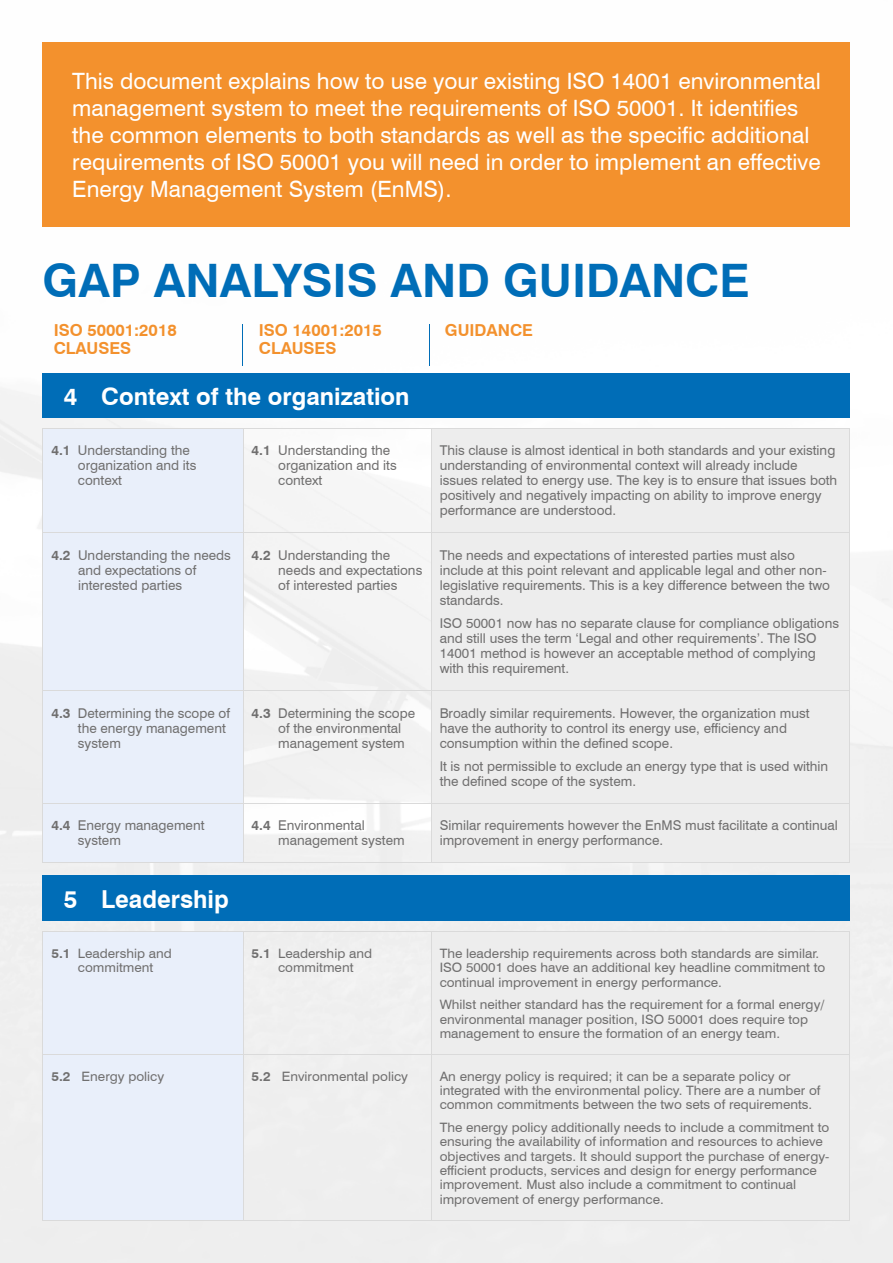
<style>
.page{position:relative;width:893px;height:1263px;background:#fff}
.page>*{position:absolute;margin:0;border:0;box-sizing:border-box;transform-origin:0 0}
.t1{font:700 46.2px "Swiss 721 BT";color:#006db7}
.t2{font:700 24.75px "Swiss 721 BT";color:#fff}
.t3{font:700 24px "Swiss 721 BT";color:#fff}
.t4{font:22.5px/27px "Swiss 721 BT";color:#fff}
.t5{font:700 16.5px/18px "Swiss 721 BT";color:#f3912d}
.t6{font:13.5px/15px "Swiss 721 BT";color:#706f6f}
.t7{font:12.9px/14.4px "Swiss 721 BT";color:#706f6f;scale:1.04 1}
.s1{font-weight:700}
</style>
<div class="page">
<img style="left:0;top:42px;width:893px;height:1221px">
<div style="left:43px;top:373px;width:807px;height:45px;background:#006db7"></div>
<div style="left:44px;top:429px;width:199px;height:433px;background:#e9effa"></div>
<div style="left:432px;top:429px;width:417px;height:433px;background:#ededed"></div>
<hr style="left:43px;top:428px;width:200px;height:1px;background:#dadada">
<hr style="left:243px;top:428px;width:188px;height:1px;background:#dadada">
<hr style="left:431px;top:428px;width:419px;height:1px;background:#dadada">
<hr style="left:43px;top:532px;width:200px;height:1px;background:#dadada">
<hr style="left:243px;top:532px;width:188px;height:1px;background:#dadada">
<hr style="left:43px;top:690px;width:200px;height:1px;background:#dadada">
<hr style="left:243px;top:690px;width:188px;height:1px;background:#dadada">
<hr style="left:43px;top:803px;width:200px;height:1px;background:#dadada">
<hr style="left:243px;top:803px;width:188px;height:1px;background:#dadada">
<hr style="left:43px;top:862px;width:200px;height:1px;background:#dadada">
<hr style="left:243px;top:862px;width:188px;height:1px;background:#dadada">
<hr style="left:43px;top:428px;width:1px;height:104px;background:#dadada">
<hr style="left:243px;top:428px;width:1px;height:104px;background:#dadada">
<hr style="left:431px;top:428px;width:1px;height:104px;background:#dadada">
<hr style="left:849px;top:428px;width:1px;height:104px;background:#dadada">
<hr style="left:43px;top:532px;width:1px;height:158px;background:#dadada">
<hr style="left:243px;top:533px;width:1px;height:157px;background:#dadada">
<hr style="left:43px;top:690px;width:1px;height:113px;background:#dadada">
<hr style="left:243px;top:691px;width:1px;height:112px;background:#dadada">
<hr style="left:43px;top:803px;width:1px;height:59px;background:#dadada">
<hr style="left:243px;top:803px;width:1px;height:59px;background:#dadada">
<hr style="left:431px;top:533px;width:1px;height:157px;background:#dadada">
<hr style="left:431px;top:690px;width:1px;height:113px;background:#dadada">
<hr style="left:431px;top:803px;width:1px;height:59px;background:#dadada">
<hr style="left:431px;top:532px;width:418px;height:1px;background:#dadada">
<hr style="left:849px;top:532px;width:1px;height:158px;background:#dadada">
<hr style="left:849px;top:690px;width:1px;height:113px;background:#dadada">
<hr style="left:849px;top:803px;width:1px;height:59px;background:#dadada">
<hr style="left:432px;top:690px;width:417px;height:1px;background:#dadada">
<hr style="left:432px;top:803px;width:417px;height:1px;background:#dadada">
<hr style="left:431px;top:862px;width:419px;height:1px;background:#dadada">
<hr style="left:242px;top:324px;width:1px;height:41px;background:#006db7">
<hr style="left:429px;top:324px;width:1px;height:41px;background:#006db7">
<div style="left:43px;top:875px;width:807px;height:46px;background:#006db7"></div>
<div style="left:44px;top:932px;width:199px;height:288px;background:#e9effa"></div>
<div style="left:432px;top:932px;width:417px;height:288px;background:#ededed"></div>
<hr style="left:43px;top:931px;width:200px;height:1px;background:#dadada">
<hr style="left:243px;top:931px;width:188px;height:1px;background:#dadada">
<hr style="left:431px;top:931px;width:419px;height:1px;background:#dadada">
<hr style="left:43px;top:1054px;width:200px;height:1px;background:#dadada">
<hr style="left:243px;top:1054px;width:188px;height:1px;background:#dadada">
<hr style="left:431px;top:1054px;width:418px;height:1px;background:#dadada">
<hr style="left:43px;top:1220px;width:200px;height:1px;background:#dadada">
<hr style="left:243px;top:1220px;width:188px;height:1px;background:#dadada">
<hr style="left:431px;top:1220px;width:419px;height:1px;background:#dadada">
<hr style="left:43px;top:932px;width:1px;height:122px;background:#dadada">
<hr style="left:243px;top:932px;width:1px;height:122px;background:#dadada">
<hr style="left:431px;top:932px;width:1px;height:122px;background:#dadada">
<hr style="left:849px;top:932px;width:1px;height:122px;background:#dadada">
<hr style="left:43px;top:1054px;width:1px;height:166px;background:#dadada">
<hr style="left:243px;top:1055px;width:1px;height:165px;background:#dadada">
<hr style="left:431px;top:1055px;width:1px;height:165px;background:#dadada">
<hr style="left:849px;top:1054px;width:1px;height:166px;background:#dadada">
<div style="left:43px;top:43px;width:807px;height:184px;background:#f3912d"></div>
<p class="t4" style="left:72px;top:68px;width:750px">This document explains how to use your existing ISO 14001 environmental management system to meet the requirements of ISO 50001. It identifies the common elements to both standards as well as the specific additional requirements of ISO 50001 you will need in order to implement an effective Energy Management System (EnMS).</p>
<h1 class="t1" style="left:43px;top:253px;width:709px">GAP ANALYSIS AND GUIDANCE</h1>
<p class="t5" style="left:54px;top:321px;width:125px">ISO 50001:2018<br>CLAUSES</p>
<p class="t5" style="left:445px;top:321px;width:90px">GUIDANCE</p>
<p class="t5" style="left:259px;top:321px;width:125px">ISO 14001:2015<br>CLAUSES</p>
<h3 class="t3" style="left:64px;top:381px;width:347px">4 Context of the organization</h3>
<p class="t6" style="left:78px;top:443px;width:120px;text-indent:-27px"><span class="s1">4.1</span> Understanding the organization and its context</p>
<p class="t6" style="left:278px;top:443px;width:120px;text-indent:-27px"><span class="s1">4.1</span> Understanding the organization and its context</p>
<p class="t6" style="left:440px;top:443px;width:399px">This clause is almost identical in both standards and your existing understanding of environmental context will already include issues related to energy use. The key is to ensure that issues both positively and negatively impacting on ability to improve energy performance are understood.</p>
<p class="t6" style="left:78px;top:547px;width:154px;text-indent:-27px"><span class="s1">4.2</span> Understanding the needs and expectations of interested parties</p>
<p class="t6" style="left:278px;top:547px;width:146px;text-indent:-27px"><span class="s1">4.2</span> Understanding the needs and expectations of interested parties</p>
<p class="t6" style="left:440px;top:547px;width:392px">The needs and expectations of interested parties must also include at this point relevant and applicable legal and other non&shy;legislative requirements. This is a key difference between the two standards.</p>
<p class="t6" style="left:440px;top:616px;width:401px">ISO 50001 now has no separate clause for compliance obligations and still uses the term ‘Legal and other requirements’. The ISO 14001 method is however an acceptable method of complying with this requirement.</p>
<p class="t6" style="left:78px;top:705px;width:153px;text-indent:-27px"><span class="s1">4.3</span> Determining the scope of the energy management system</p>
<p class="t6" style="left:278px;top:705px;width:138px;text-indent:-27px"><span class="s1">4.3</span> Determining the scope of the environmental management system</p>
<p class="t6" style="left:440px;top:705px;width:371px">Broadly similar requirements. However, the organization must have the authority to control its energy use, efficiency and consumption within the defined scope.</p>
<p class="t6" style="left:440px;top:759px;width:390px">It is not permissible to exclude an energy type that is used within the defined scope of the system.</p>
<p class="t6" style="left:78px;top:818px;width:128px;text-indent:-27px"><span class="s1">4.4</span> Energy management system</p>
<p class="t6" style="left:278px;top:818px;width:128px;text-indent:-27px"><span class="s1">4.4</span> Environmental management system</p>
<p class="t6" style="left:440px;top:818px;width:400px">Similar requirements however the EnMS must facilitate a continual improvement in energy performance.</p>
<h2 class="t2" style="left:64px;top:884px;width:167px">5 Leadership</h2>
<p class="t7" style="left:78px;top:946px;width:92px;text-indent:-27px"><span class="s1">5.1</span> Leadership and commitment</p>
<p class="t7" style="left:278px;top:946px;width:92px;text-indent:-27px"><span class="s1">5.1</span> Leadership and commitment</p>
<p class="t7" style="left:440px;top:946px;width:372px">The leadership requirements across both standards are similar.<br>ISO 50001 does have an additional key headline commitment to continual improvement in energy performance.</p>
<p class="t7" style="left:440px;top:997px;width:372px">Whilst neither standard has the requirement for a formal energy/ environmental manager position, ISO 50001 does require top management to ensure the formation of an energy team.</p>
<p class="t7" style="left:51px;top:1069px;width:110px"><span class="s1">5.2</span> Energy policy</p>
<p class="t7" style="left:252px;top:1069px;width:152px"><span class="s1">5.2</span> Environmental policy</p>
<p class="t7" style="left:440px;top:1069px;width:368px">An energy policy is required; it can be a separate policy or integrated with the environmental policy. There are a number of common commitments between the two sets of requirements.</p>
<p class="t7" style="left:440px;top:1120px;width:376px">The energy policy additionally needs to include a commitment to ensuring the availability of information and resources to achieve objectives and targets. It should support the purchase of energy&shy;efficient products, services and design for energy performance improvement. Must also include a commitment to continual improvement of energy performance.</p>
</div>
